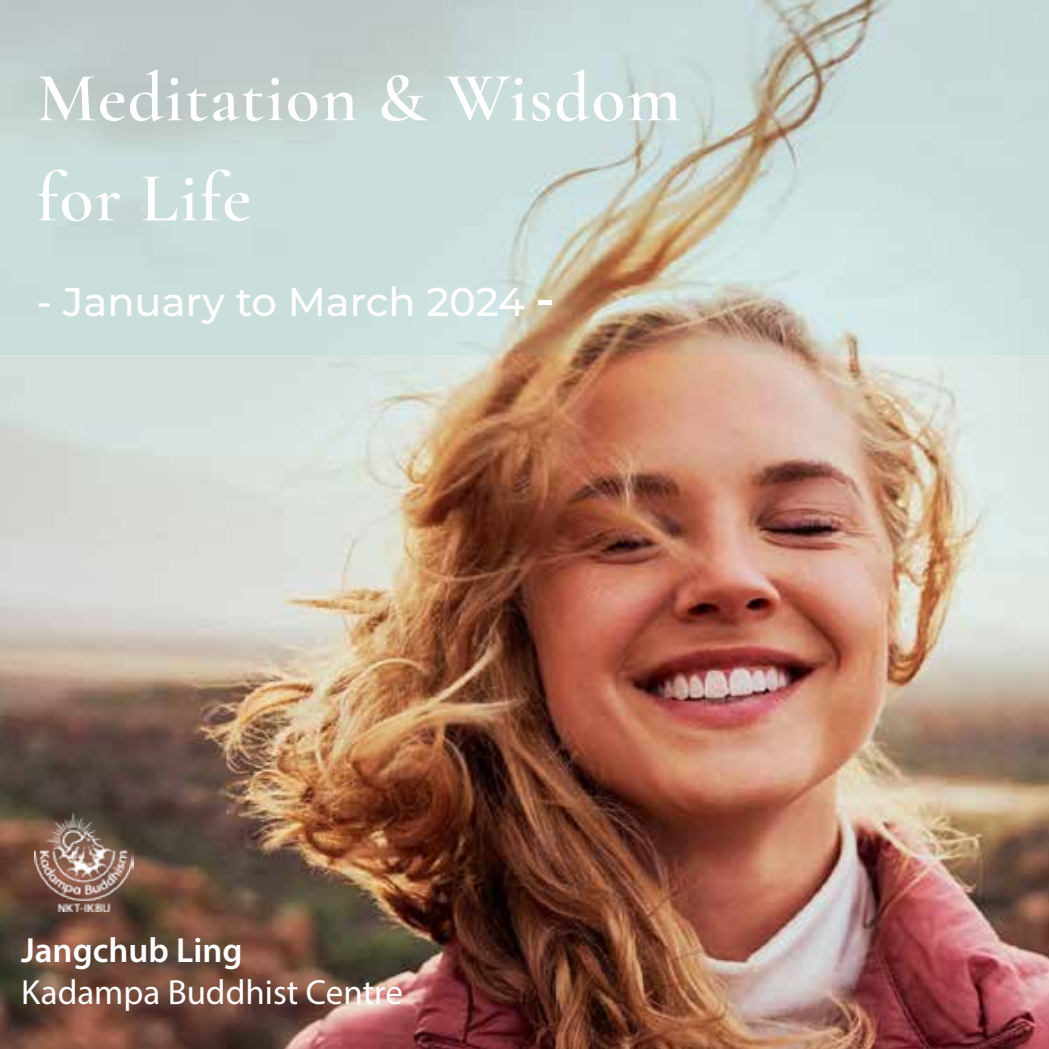
<style>
.page{position:relative;width:1049px;height:1049px;background:#fff}
.page>*{position:absolute;margin:0;border:0;box-sizing:border-box;transform-origin:0 0}
.t1{font:600 70px/100px "Cormorant Garamond";letter-spacing:.02em;color:#fff}
.t2{font:500 40px "Montserrat";color:#fff}
.t3{font:35px "Myriad Pro";color:#fff}
.t4{font:600 35px "Myriad Pro";color:#fff}
.s1{font-size:50px}
</style>
<div class="page">
<img style="left:0;top:354px;width:1049px;height:695px">
<svg style="left:0;top:0;width:1049px;height:354px;background:#c7d4cf"></svg>
<img style="left:35px;top:812px;width:99px;height:100px">
<p class="t1" style="left:37px;top:47px;width:646px">Meditation &amp; Wisdom for Life</p>
<p class="t2" style="left:37px;top:274px;width:519px">- January to March 2024 <span class="s1">-</span></p>
<p class="t4" style="left:21px;top:928px;width:223px">Jangchub Ling</p>
<p class="t3" style="left:21px;top:970px;width:383px">Kadampa Buddhist Centre</p>
</div>
